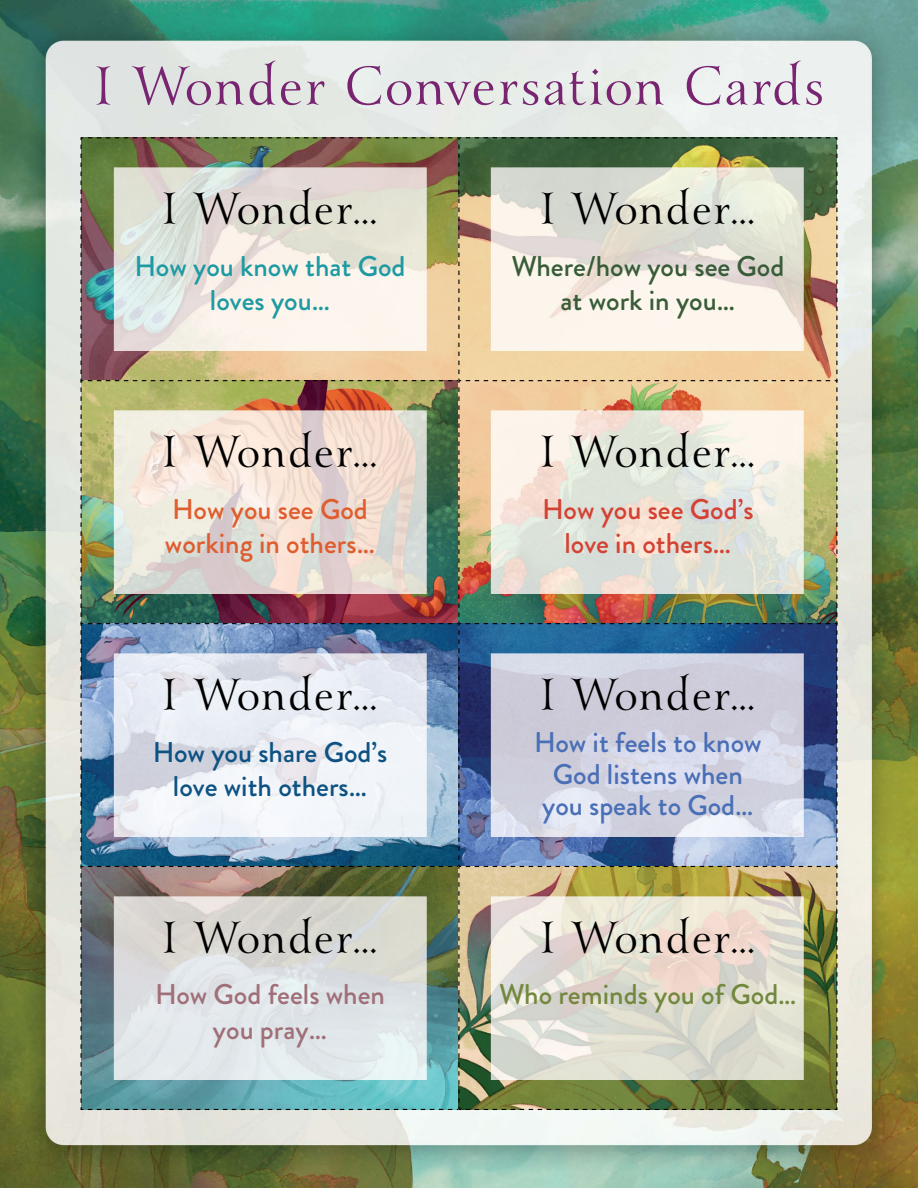
<style>
.page{position:relative;width:918px;height:1188px;background:#fff}
.page>*{position:absolute;margin:0;border:0;box-sizing:border-box;transform-origin:0 0}
.t1{font:51px "Yana R";letter-spacing:.025em;color:#782471}
.t2{font:42px "Yana R";letter-spacing:.02em;color:#000}
.t3{font:500 28.5px/31.5px "Brandon Grotesque";color:#496fb6;text-align:center}
.t4{font:500 28.5px/34.2px "Brandon Grotesque";color:#0d5282;text-align:center}
.t5{font:500 28.5px/34.2px "Brandon Grotesque";color:#385c38;text-align:center}
.t6{font:500 28.5px/34.2px "Brandon Grotesque";color:#df5d2e}
.t7{font:500 28.5px/34.2px "Brandon Grotesque";color:#d44233;text-align:center}
.t8{font:500 28.5px/34.2px "Brandon Grotesque";color:#1d9aa2;text-align:center}
.t9{font:500 28.5px/34.2px "Brandon Grotesque";color:#a06f77;text-align:center}
.t10{font:500 28.5px "Brandon Grotesque";color:#73883f}
</style>
<div class="page">
<img style="left:0;top:0;width:918px;height:1188px">
<img style="left:81px;top:137px;width:756px;height:973px">
<svg style="left:458px;top:865px;width:380px;height:246px;background:#c2bfa2"></svg>
<p class="t1" style="left:94px;top:54px;width:732px">I Wonder Conversation Cards</p>
<p class="t2" style="left:162px;top:182px;width:218px">I Wonder...</p>
<p class="t8" style="left:135px;top:249px;width:272px">How you know that God loves you…</p>
<p class="t2" style="left:162px;top:425px;width:218px">I Wonder...</p>
<p class="t6" style="left:165px;top:492px;width:212px">How you see God working in others…</p>
<p class="t2" style="left:162px;top:668px;width:218px">I Wonder...</p>
<p class="t4" style="left:153px;top:735px;width:236px">How you share God’s love with others…</p>
<p class="t2" style="left:162px;top:911px;width:218px">I Wonder...</p>
<p class="t9" style="left:155px;top:978px;width:232px">How God feels when you pray…</p>
<p class="t2" style="left:540px;top:182px;width:218px">I Wonder...</p>
<p class="t5" style="left:511px;top:249px;width:275px">Where/how you see God at work in you…</p>
<p class="t2" style="left:540px;top:425px;width:218px">I Wonder...</p>
<p class="t7" style="left:542px;top:492px;width:213px">How you see God’s love in others…</p>
<p class="t2" style="left:540px;top:668px;width:218px">I Wonder...</p>
<p class="t3" style="left:534px;top:727px;width:229px">How it feels to know<br>God listens when you speak to God…</p>
<p class="t2" style="left:540px;top:911px;width:218px">I Wonder...</p>
<p class="t10" style="left:499px;top:975px;width:299px">Who reminds you of God…</p>
</div>
